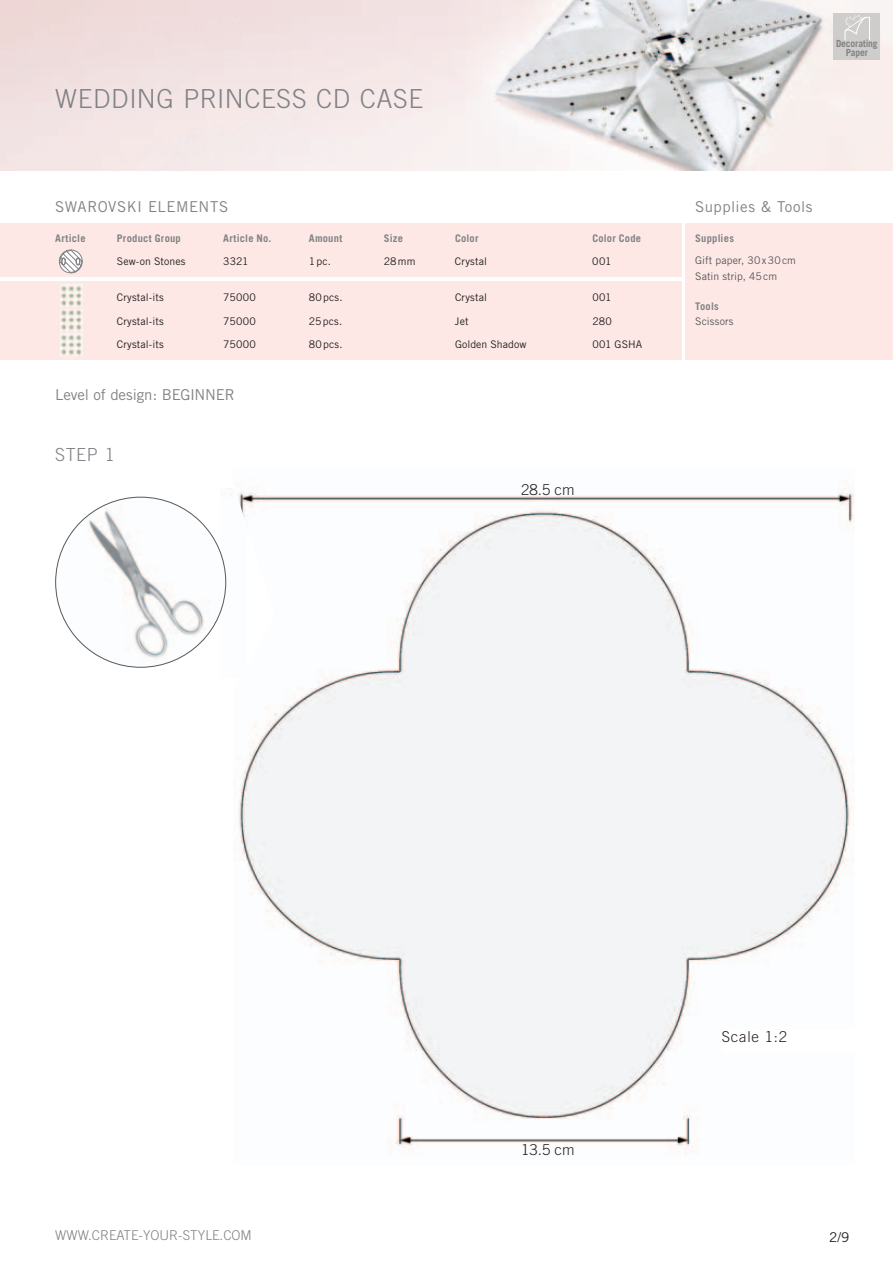
<style>
.page{position:relative;width:893px;height:1263px;background:#fff}
.page>*{position:absolute;margin:0;border:0;box-sizing:border-box;transform-origin:0 0}
.t1{font:300 26.25px "Trade Gothic";letter-spacing:.025em;color:#808285}
.t2{font:300 18px "Trade Gothic";color:#808285}
.t3{font:15px "Trade Gothic";letter-spacing:.025em;color:#808285}
.t4{font:300 15px "Trade Gothic";color:#231f20}
.t5{font:15px "Trade Gothic";letter-spacing:-.015em;color:#808285}
.t6{font:300 13.5px "Trade Gothic";color:#808285}
.t7{font:13.5px "Trade Gothic";color:#231f20}
.t8{font:10.5px "Trade Gothic";letter-spacing:.015em;color:#231f20}
.t9{font:700 10.5px "Trade Gothic";letter-spacing:.025em;color:#808285}
.t10{font:10.5px/15px "Trade Gothic";letter-spacing:.01em;color:#57585a}
.t11{font:700 9.75px/9.8px "Trade Gothic";letter-spacing:-.015em;color:#808285;text-align:center}
</style>
<div class="page">
<img style="left:0;top:0;width:893px;height:170px">
<img style="left:220px;top:488px;width:11px;height:126px">
<img style="left:56px;top:497px;width:170px;height:170px;border-radius:50%">
<div style="left:0;top:223px;width:681px;height:136px;background:#fde8e6"></div>
<div style="left:685px;top:223px;width:208px;height:136px;background:#fde8e6"></div>
<hr style="left:0;top:277px;width:684px;height:4px;background:#fff">
<img style="left:238px;top:488px;width:616px;height:661px">
<svg style="left:228px;top:531px;width:12px;height:171px"></svg>
<img style="left:60px;top:285px;width:22px;height:22px">
<img style="left:60px;top:309px;width:22px;height:22px">
<img style="left:60px;top:334px;width:22px;height:22px">
<svg style="left:59px;top:250px;width:24px;height:23px"></svg>
<div style="left:833px;top:13px;width:47px;height:47px;background:#cfcdcb"></div>
<svg style="left:844px;top:15px;width:26px;height:25px"></svg>
<div style="left:722px;top:1030px;width:161px;height:23px;background:#fff"></div>
<h1 class="t1" style="left:55px;top:89px;width:369px">WEDDING PRINCESS CD CASE</h1>
<h3 class="t3" style="left:55px;top:201px;width:174px">SWAROVSKI ELEMENTS</h3>
<p class="t9" style="left:55px;top:234px;width:32px">Article</p>
<p class="t9" style="left:117px;top:234px;width:66px">Product Group</p>
<p class="t9" style="left:223px;top:234px;width:50px">Article No.</p>
<p class="t9" style="left:309px;top:234px;width:35px">Amount</p>
<p class="t9" style="left:384px;top:234px;width:21px">Size</p>
<p class="t9" style="left:455px;top:234px;width:25px">Color</p>
<p class="t9" style="left:592px;top:234px;width:50px">Color Code</p>
<p class="t8" style="left:117px;top:258px;width:70px">Sew-on Stones</p>
<p class="t8" style="left:223px;top:258px;width:27px">3321</p>
<p class="t8" style="left:309px;top:258px;width:24px">1 pc.</p>
<p class="t8" style="left:384px;top:258px;width:33px">28 mm</p>
<p class="t8" style="left:455px;top:258px;width:33px">Crystal</p>
<p class="t8" style="left:592px;top:258px;width:21px">001</p>
<p class="t8" style="left:117px;top:294px;width:48px">Crystal-its</p>
<p class="t8" style="left:223px;top:294px;width:34px">75000</p>
<p class="t8" style="left:309px;top:294px;width:35px">80 pcs.</p>
<p class="t8" style="left:455px;top:294px;width:33px">Crystal</p>
<p class="t8" style="left:592px;top:294px;width:21px">001</p>
<p class="t8" style="left:117px;top:317px;width:48px">Crystal-its</p>
<p class="t8" style="left:223px;top:317px;width:34px">75000</p>
<p class="t8" style="left:309px;top:317px;width:35px">25 pcs.</p>
<p class="t8" style="left:455px;top:317px;width:15px">Jet</p>
<p class="t8" style="left:592px;top:317px;width:21px">280</p>
<p class="t8" style="left:117px;top:340px;width:48px">Crystal-its</p>
<p class="t8" style="left:223px;top:340px;width:34px">75000</p>
<p class="t8" style="left:309px;top:340px;width:35px">80 pcs.</p>
<p class="t8" style="left:455px;top:340px;width:73px">Golden Shadow</p>
<p class="t8" style="left:592px;top:340px;width:51px">001 GSHA</p>
<h3 class="t5" style="left:55px;top:389px;width:181px">Level of design: BEGINNER</h3>
<h2 class="t2" style="left:55px;top:448px;width:61px">STEP 1</h2>
<h3 class="t4" style="left:521px;top:484px;width:55px">28.5 cm</h3>
<p class="t11" style="left:836px;top:39px;width:43px">Decorating<br>Paper</p>
<h3 class="t3" style="left:695px;top:201px;width:119px">Supplies &amp; Tools</h3>
<p class="t9" style="left:695px;top:234px;width:40px">Supplies</p>
<p class="t10" style="left:695px;top:254px;width:102px">Gift paper, 30 x 30 cm<br>Satin strip, 45 cm</p>
<p class="t9" style="left:695px;top:302px;width:25px">Tools</p>
<p class="t10" style="left:695px;top:314px;width:40px">Scissors</p>
<p class="t6" style="left:55px;top:1230px;width:198px">WWW.CREATE-YOUR-STYLE.COM</p>
<h3 class="t4" style="left:521px;top:1144px;width:55px">13.5 cm</h3>
<h3 class="t4" style="left:722px;top:1031px;width:67px">Scale 1:2</h3>
<h3 class="t4" style="left:727px;top:1038px;width:59px">scale 1:2</h3>
<p class="t7" style="left:829px;top:1232px;width:22px">2 /9</p>
</div>
